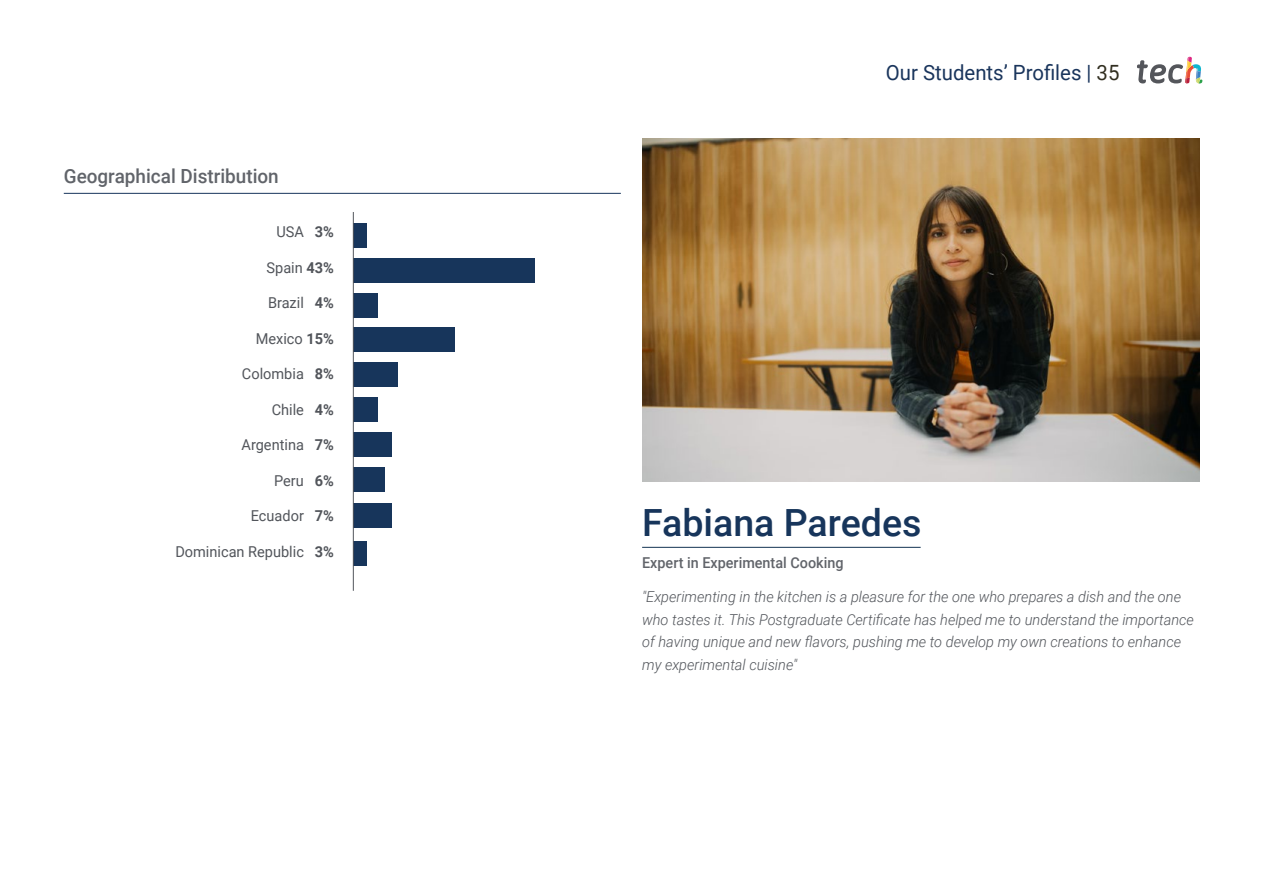
<style>
.page{position:relative;width:1263px;height:893px;background:#fff}
.page>*{position:absolute;margin:0;border:0;box-sizing:border-box;transform-origin:0 0}
.t1{font:500 37.5px "Roboto";color:#17355b}
.t2{font:21px "Roboto";color:#1a355c}
.t3{font:500 19.5px "Roboto";color:#61646a}
.t4{font:italic 300 15px/22.5px "Roboto";color:#52555b}
.t5{font:15px "Roboto";color:#52555b}
.t6{font:500 15px "Roboto";color:#61646a;scale:.96 1}
.s1{font-weight:700}
.s2{color:#312e20}
</style>
<div class="page">
<svg style="left:1137px;top:57px;width:65px;height:27px"></svg>
<img style="left:642px;top:138px;width:557px;height:343px">
<hr style="left:64px;top:193px;width:557px;height:1px;background:#17355b">
<div style="left:353px;top:223px;width:14px;height:25px;background:#17355b"></div>
<div style="left:353px;top:541px;width:14px;height:25px;background:#17355b"></div>
<div style="left:353px;top:397px;width:25px;height:25px;background:#17355b"></div>
<div style="left:353px;top:258px;width:181px;height:25px;background:#17355b"></div>
<div style="left:353px;top:432px;width:39px;height:25px;background:#17355b"></div>
<div style="left:353px;top:503px;width:39px;height:25px;background:#17355b"></div>
<div style="left:353px;top:293px;width:25px;height:24px;background:#17355b"></div>
<div style="left:353px;top:467px;width:32px;height:24px;background:#17355b"></div>
<div style="left:353px;top:327px;width:102px;height:25px;background:#17355b"></div>
<div style="left:354px;top:362px;width:44px;height:25px;background:#17355b"></div>
<hr style="left:353px;top:212px;width:1px;height:379px;background:#52555b">
<hr style="left:642px;top:547px;width:279px;height:1px;background:#123352">
<h3 class="t3" style="left:64px;top:162px;width:217px">Geographical Distribution</h3>
<p class="t5" style="left:276px;top:221px;width:59px">USA <span class="s1">3%</span></p>
<p class="t5" style="left:267px;top:257px;width:69px">Spain <span class="s1">43%</span></p>
<p class="t5" style="left:268px;top:292px;width:67px">Brazil <span class="s1">4%</span></p>
<p class="t5" style="left:256px;top:328px;width:80px">Mexico <span class="s1">15%</span></p>
<p class="t5" style="left:242px;top:363px;width:93px">Colombia <span class="s1">8%</span></p>
<p class="t5" style="left:272px;top:399px;width:64px">Chile <span class="s1">4%</span></p>
<p class="t5" style="left:241px;top:434px;width:94px">Argentina <span class="s1">7%</span></p>
<p class="t5" style="left:274px;top:470px;width:61px">Peru <span class="s1">6%</span></p>
<p class="t5" style="left:251px;top:505px;width:85px">Ecuador <span class="s1">7%</span></p>
<p class="t5" style="left:175px;top:541px;width:160px">Dominican Republic <span class="s1">3%</span></p>
<h2 class="t2" style="left:886px;top:57px;width:235px">Our Students’ Profiles | <span class="s2">35</span></h2>
<h1 class="t1" style="left:642px;top:496px;width:281px">Fabiana Paredes</h1>
<p class="t6" style="left:642px;top:552px;width:211px">Expert in Experimental Cooking</p>
<p class="t4" style="left:642px;top:585px;width:553px">"Experimenting in the kitchen is a pleasure for the one who prepares a dish and the one who tastes it. This Postgraduate Certificate has helped me to understand the importance of having unique and new flavors, pushing me to develop my own creations to enhance my experimental cuisine"</p>
</div>
